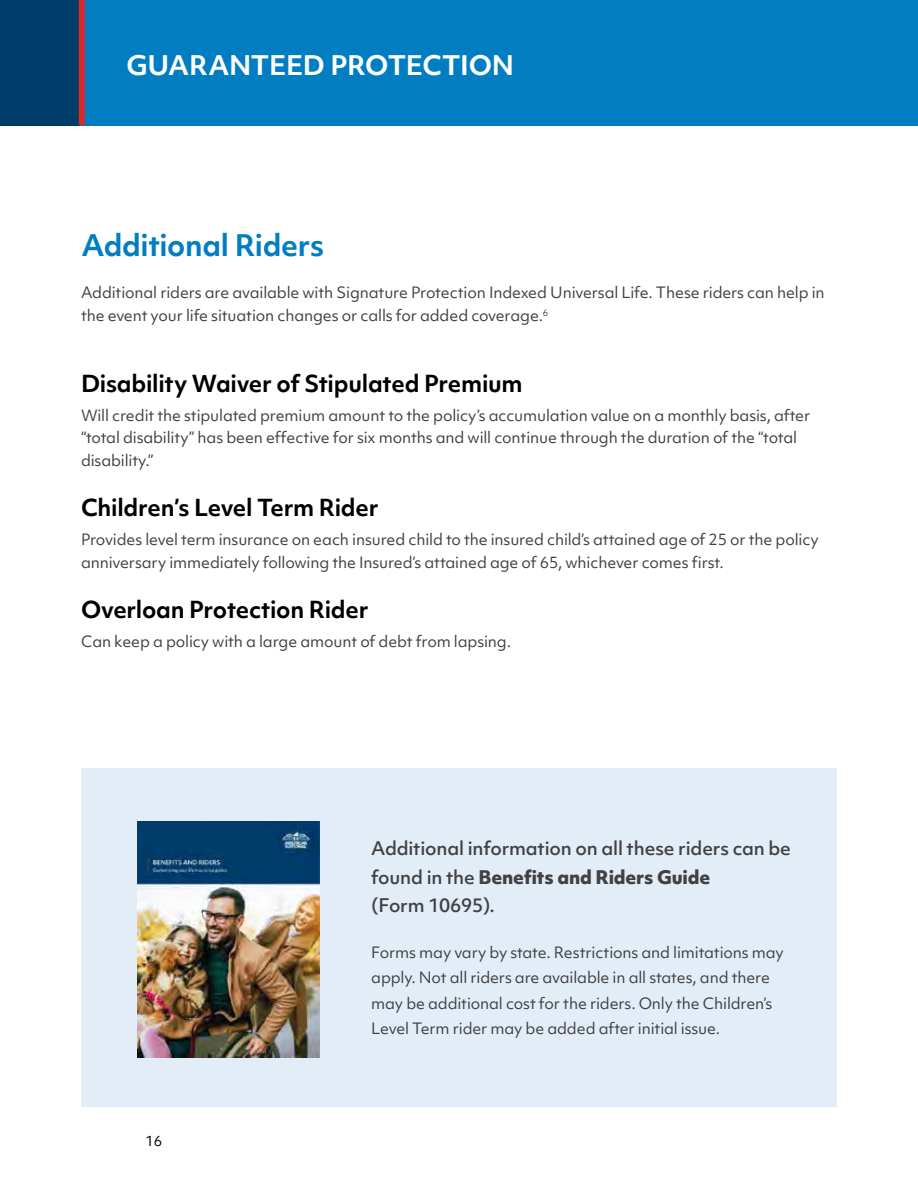
<style>
.page{position:relative;width:918px;height:1188px;background:#fff}
.page>*{position:absolute;margin:0;border:0;box-sizing:border-box;transform-origin:0 0}
.t1{font:700 28.5px "Objektiv Mk 1";letter-spacing:-.01em;color:#007ec1}
.t2{font:700 25.95px "Objektiv Mk 1";letter-spacing:-.015em;color:#fff}
.t3{font:700 22.5px "Objektiv Mk 1";letter-spacing:-.01em;color:#000}
.t4{font:500 18px/28.5px "Objektiv Mk 1";letter-spacing:-.01em;color:#414042}
.t5{font:15px/22.5px "Objektiv Mk 1";letter-spacing:-.01em;color:#414042}
.t6{font:13.5px "Objektiv Mk 1";color:#000}
.s1{font-weight:800}
</style>
<div class="page">
<div style="left:0;top:0;width:918px;height:125px;background:#007ec1"></div>
<div style="left:0;top:0;width:80px;height:125px;background:#003c6a"></div>
<div style="left:79px;top:0;width:6px;height:125px;background:#dc2828"></div>
<div style="left:81px;top:768px;width:756px;height:339px;background:#e2edf8"></div>
<img style="left:138px;top:822px;width:182px;height:236px">
<h2 class="t2" style="left:126px;top:47px;width:389px">GUARANTEED PROTECTION</h2>
<h1 class="t1" style="left:81px;top:225px;width:244px">Additional Riders</h1>
<p class="t5" style="left:81px;top:281px;width:745px">Additional riders are available with Signature Protection Indexed Universal Life. These riders can help in the event your life situation changes or calls for added coverage.<sup>6</sup></p>
<h3 class="t3" style="left:81px;top:367px;width:443px">Disability Waiver of Stipulated Premium</h3>
<p class="t5" style="left:81px;top:404px;width:731px">Will credit the stipulated premium amount to the policy’s accumulation value on a monthly basis, after “total disability” has been effective for six months and will continue through the duration of the “total disability.”</p>
<h3 class="t3" style="left:81px;top:492px;width:299px">Children’s Level Term Rider</h3>
<p class="t5" style="left:81px;top:528px;width:739px">Provides level term insurance on each insured child to the insured child’s attained age of 25 or the policy anniversary immediately following the Insured’s attained age of 65, whichever comes first.</p>
<h3 class="t3" style="left:81px;top:594px;width:289px">Overloan Protection Rider</h3>
<p class="t5" style="left:81px;top:630px;width:432px">Can keep a policy with a large amount of debt from lapsing.</p>
<p class="t6" style="left:146px;top:1131px;width:18px">16</p>
<p class="t4" style="left:371px;top:834px;width:421px">Additional information on all these riders can be found in the <span class="s1">Benefits and Riders Guide<br></span>(Form 10695).</p>
<p class="t5" style="left:371px;top:939px;width:414px;line-height:25.5px">Forms may vary by state. Restrictions and limitations may apply. Not all riders are available in all states, and there may be additional cost for the riders. Only the Children’s Level Term rider may be added after initial issue.</p>
</div>
